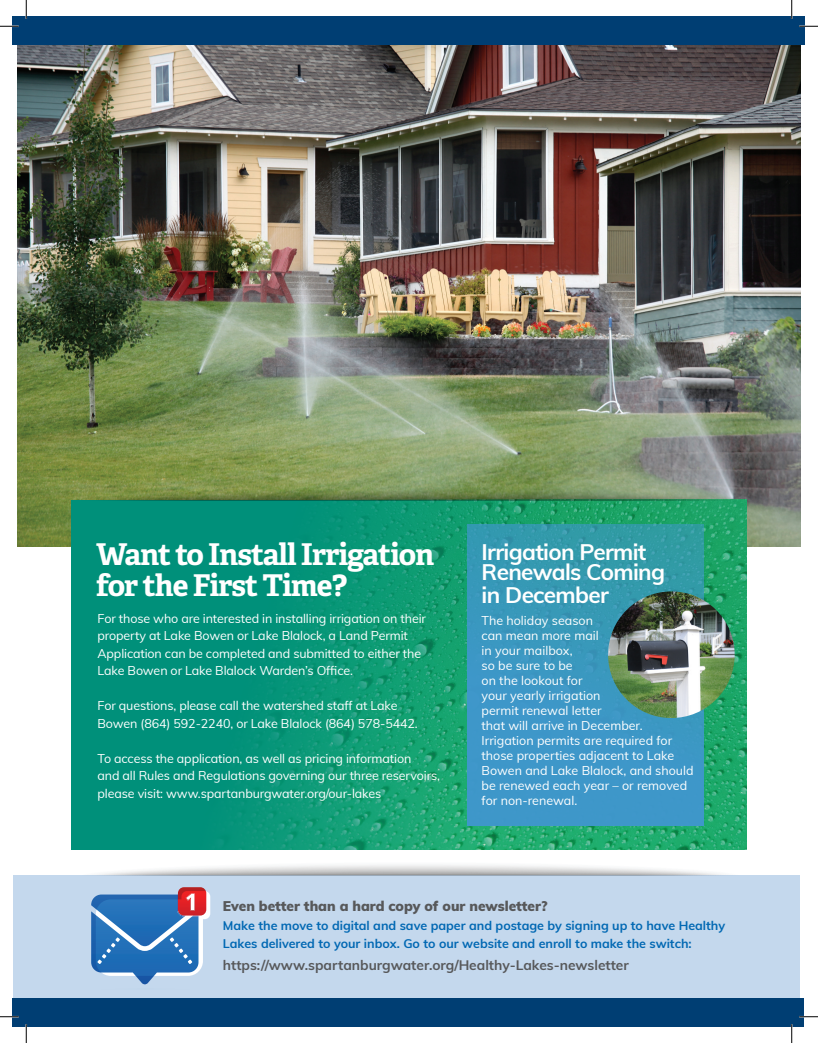
<style>
.page{position:relative;width:818px;height:1043px;background:#fff}
.page>*{position:absolute;margin:0;border:0;box-sizing:border-box;transform-origin:0 0}
.t1{font:700 30px/31.2px "Adelle";letter-spacing:-.03em;color:#fff}
.t2{font:700 22.5px/20px "Muli";letter-spacing:-.03em;color:#fff}
.t3{font:700 13.75px "Muli";color:#57585a}
.t4{font:900 13.75px "Muli";color:#57585a}
.t5{font:12.5px/15px "Muli";letter-spacing:-.01em;color:#fff}
.t6{font:700 12.5px/18.8px "Muli";color:#0168b3}
</style>
<div class="page">
<img style="left:18px;top:45px;width:782px;height:501px">
<div style="left:71px;top:500px;width:675px;height:349px;background:#00907a"></div>
<img style="left:231px;top:531px;width:515px;height:299px">
<div style="left:13px;top:875px;width:786px;height:151px;background:#c4d8ed"></div>
<svg style="left:71px;top:830px;width:676px;height:20px"></svg>
<svg style="left:91px;top:865px;width:631px;height:119px"></svg>
<div style="left:13px;top:16px;width:792px;height:29px;background:#003e73"></div>
<div style="left:467px;top:524px;width:236px;height:301px;background:linear-gradient(to bottom,#339aac,#4196d1)"></div>
<img style="left:608px;top:591px;width:126px;height:127px;border-radius:63px">
<svg style="left:26px;top:455px;width:767px;height:76px;background:#81915e"></svg>
<svg style="left:69px;top:485px;width:679px;height:15px;background:#798e58"></svg>
<hr style="left:139px;top:499px;width:539px;height:3px;background:#888787;border-radius:50%">
<hr style="left:141px;top:499px;width:535px;height:3px;background:#7f807f;border-radius:50%">
<svg style="left:69px;top:500px;width:679px;height:31px"></svg>
<div style="left:13px;top:997px;width:790px;height:29px;background:#003e73"></div>
<svg style="left:0;top:25px;width:19px;height:2px"></svg>
<svg style="left:799px;top:25px;width:19px;height:2px"></svg>
<svg style="left:0;top:1015px;width:19px;height:2px"></svg>
<svg style="left:799px;top:1015px;width:19px;height:2px"></svg>
<svg style="left:25px;top:0;width:2px;height:19px"></svg>
<svg style="left:25px;top:1024px;width:2px;height:18px"></svg>
<svg style="left:790px;top:0;width:2px;height:19px"></svg>
<svg style="left:790px;top:1024px;width:2px;height:18px"></svg>
<h1 class="t1" style="left:96px;top:539px;width:339px">Want to Install Irrigation for the First Time?</h1>
<h2 class="t2" style="left:481px;top:541px;width:185px">Irrigation Permit<br>Renewals Coming</h2>
<h2 class="t2" style="left:481px;top:583px;width:129px">in December</h2>
<p class="t5" style="left:481px;top:612px;width:213px">The holiday season<br>can mean more mail<br>in your mailbox,<br>so be sure to be<br>on the lookout for<br>your yearly irrigation<br>permit renewal letter<br>that will arrive in December.<br>Irrigation permits are required for those properties adjacent to Lake<br>Bowen and Lake Blalock, and should be renewed each year – or removed for non-renewal.</p>
<p class="t5" style="left:98px;top:608px;width:330px;line-height:17.5px">For those who are interested in installing irrigation on their property at Lake Bowen or Lake Blalock, a Land Permit Application can be completed and submitted to either the Lake Bowen or Lake Blalock Warden’s Office.</p>
<p class="t5" style="left:98px;top:696px;width:322px;line-height:17.5px">For questions, please call the watershed staff at Lake<br>Bowen (864) 592-2240, or Lake Blalock (864) 578-5442.</p>
<p class="t5" style="left:98px;top:748px;width:344px;line-height:17.5px">To access the application, as well as pricing information<br>and all Rules and Regulations governing our three reservoirs, please visit: www.spartanburgwater.org/our-lakes</p>
<p class="t4" style="left:223px;top:895px;width:326px">Even better than a hard copy of our newsletter?</p>
<p class="t6" style="left:223px;top:915px;width:504px">Make the move to digital and save paper and postage by signing up to have Healthy<br>Lakes delivered to your inbox. Go to our website and enroll to make the switch:</p>
<p class="t3" style="left:223px;top:954px;width:407px">https://www.spartanburgwater.org/Healthy-Lakes-newsletter</p>
</div>
